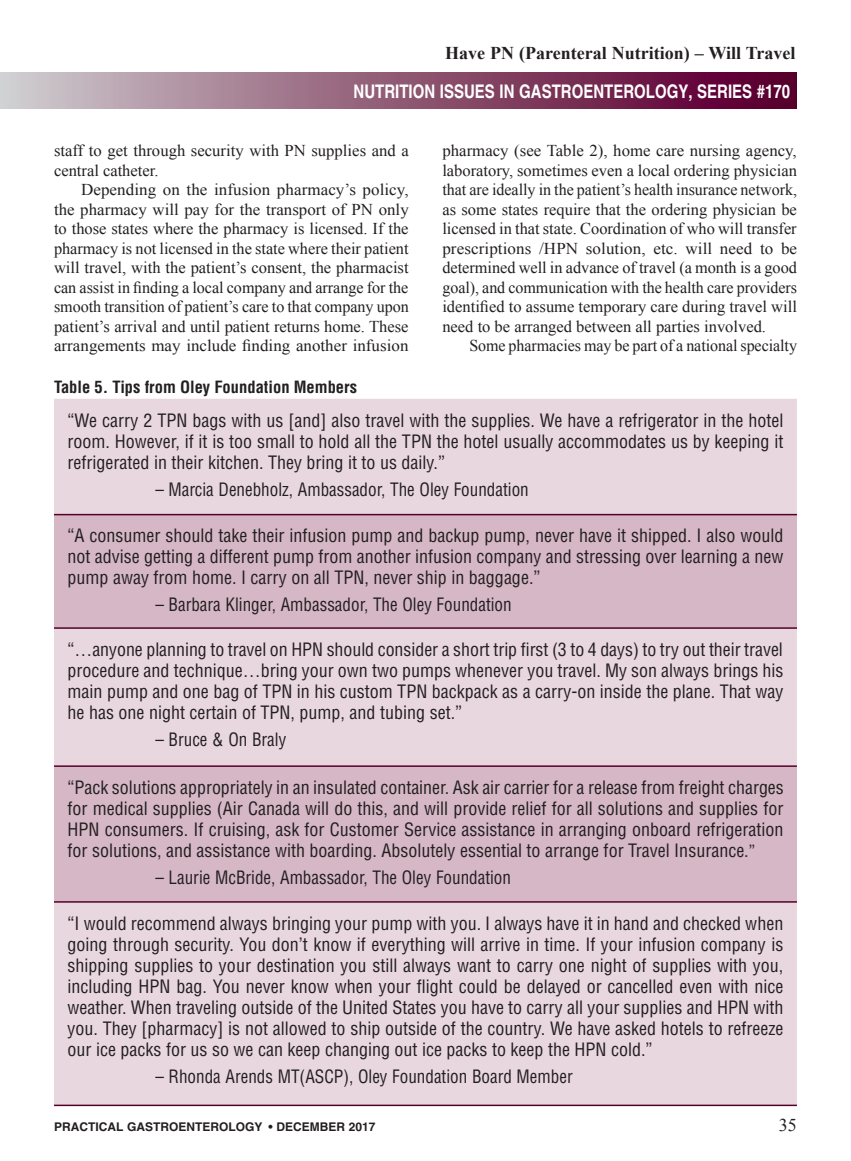
<style>
.page{position:relative;width:851px;height:1161px;background:#fff}
.page>*{position:absolute;margin:0;border:0;box-sizing:border-box;transform-origin:0 0}
.t1{font:700 18.75px "Helvetica";color:#fff;scale:.8 1}
.A_Table_type{font:condensed 18px/21px "Helvetica";color:#231f20;text-align:justify}
.A_Byline{font:condensed 18px "Helvetica";color:#231f20;scale:.95 1}
.t2{font:700 18px "Times New Roman";color:#231f20}
.t3{font:18px "Times New Roman";color:#231f20}
.A_Body_Copy{font:16.5px/19.5px "Times New Roman";color:#231f20;text-align:justify}
.A_table_header{font:700 condensed 16.5px "Helvetica";color:#231f20}
.t4{font:700 12px "Helvetica";color:#231f20}
.s1{font-size:16.5px}
</style>
<div class="page">
<div style="left:0;top:73px;width:796px;height:36px;background:linear-gradient(to right,#cec9cc,#550025)"></div>
<div style="left:54px;top:399px;width:742px;height:706px;background:#e9d7e0"></div>
<svg style="left:54px;top:515px;width:742px;height:386px;fill:#d5b7c5"></svg>
<hr style="left:54px;top:514px;width:742px;height:1px;background:#540028">
<hr style="left:54px;top:627px;width:742px;height:2px;background:#540028">
<hr style="left:54px;top:765px;width:742px;height:2px;background:#540028">
<hr style="left:54px;top:901px;width:742px;height:2px;background:#540028">
<hr style="left:54px;top:1105px;width:742px;height:1px;background:#540028">
<p class="t2" style="left:445px;top:40px;width:352px">Have PN (Parenteral Nutrition) – Will Travel</p>
<p class="t1" style="left:353px;top:79px;width:547px">NUTRITION ISSUES IN GASTROENTEROLOGY, SERIES #170</p>
<p class="A_Body_Copy" style="left:54px;top:140px;width:356px">staff to get through security with PN supplies and a central catheter.</p>
<p class="A_Body_Copy" style="left:54px;top:179px;width:356px;text-indent:27px">Depending on the infusion pharmacy’s policy, the pharmacy will pay for the transport of PN only to those states where the pharmacy is licensed. If the pharmacy is not licensed in the state where their patient will travel, with the patient’s consent, the pharmacist can assist in finding a local company and arrange for the smooth transition of patient’s care to that company upon patient’s arrival and until patient returns home. These arrangements may include finding another infusion</p>
<p class="A_Body_Copy" style="left:442px;top:140px;width:356px">pharmacy (see Table 2), home care nursing agency, laboratory, sometimes even a local ordering physician that are ideally in the patient’s health insurance network, as some states require that the ordering physician be licensed in that state. Coordination of who will transfer prescriptions /HPN solution, etc. will need to be determined well in advance of travel (a month is a good goal), and communication with the health care providers identified to assume temporary care during travel will need to be arranged between all parties involved.</p>
<p class="A_Body_Copy" style="left:469px;top:335px;width:329px">Some pharmacies may be part of a national specialty</p>
<p class="A_table_header" style="left:54px;top:376px;width:304px">Table 5. Tips from Oley Foundation Members</p>
<p class="A_Table_type" style="left:68px;top:410px;width:717px">“We carry 2 TPN bags with us [and] also travel with the supplies. We have a refrigerator in the hotel room. However, if it is too small to hold all the TPN the hotel usually accommodates us by keeping it refrigerated in their kitchen. They bring it to us daily.”</p>
<p class="A_Byline" style="left:155px;top:478px;width:394px">– Marcia Denebholz, Ambassador, The Oley Foundation</p>
<p class="A_Table_type" style="left:68px;top:525px;width:717px">“A consumer should take their infusion pump and backup pump, never have it shipped. I also would not advise getting a different pump from another infusion company and stressing over learning a new pump away from home. I carry on all TPN, never ship in baggage.”</p>
<p class="A_Byline" style="left:155px;top:594px;width:376px">– Barbara Klinger, Ambassador, The Oley Foundation</p>
<p class="A_Table_type" style="left:68px;top:639px;width:717px">“…anyone planning to travel on HPN should consider a short trip first (3 to 4 days) to try out their travel procedure and technique…bring your own two pumps whenever you travel. My son always brings his main pump and one bag of TPN in his custom TPN backpack as a carry-on inside the plane. That way he has one night certain of TPN, pump, and tubing set.”</p>
<p class="A_Byline" style="left:155px;top:728px;width:139px">– Bruce &amp; On Braly</p>
<p class="A_Table_type" style="left:68px;top:777px;width:717px">“Pack solutions appropriately in an insulated container. Ask air carrier for a release from freight charges for medical supplies (Air Canada will do this, and will provide relief for all solutions and supplies for HPN consumers. If cruising, ask for Customer Service assistance in arranging onboard refrigeration for solutions, and assistance with boarding. Absolutely essential to arrange for Travel Insurance.<span class="s1">”</span></p>
<p class="A_Byline" style="left:155px;top:866px;width:376px">– Laurie McBride, Ambassador, The Oley Foundation</p>
<p class="A_Table_type" style="left:68px;top:913px;width:717px">“I would recommend always bringing your pump with you. I always have it in hand and checked when going through security. You don’t know if everything will arrive in time. If your infusion company is shipping supplies to your destination you still always want to carry one night of supplies with you, including HPN bag. You never know when your flight could be delayed or cancelled even with nice weather. When traveling outside of the United States you have to carry all your supplies and HPN with you. They [pharmacy] is not allowed to ship outside of the country. We have asked hotels to refreeze our ice packs for us so we can keep changing out ice packs to keep the HPN cold.”</p>
<p class="A_Byline" style="left:155px;top:1065px;width:441px">– Rhonda Arends MT(ASCP), Oley Foundation Board Member</p>
<p class="t4" style="left:54px;top:1119px;width:323px">PRACTICAL GASTROENTEROLOGY • DECEMBER 2017</p>
<p class="t3" style="left:778px;top:1113px;width:19px">35</p>
</div>
